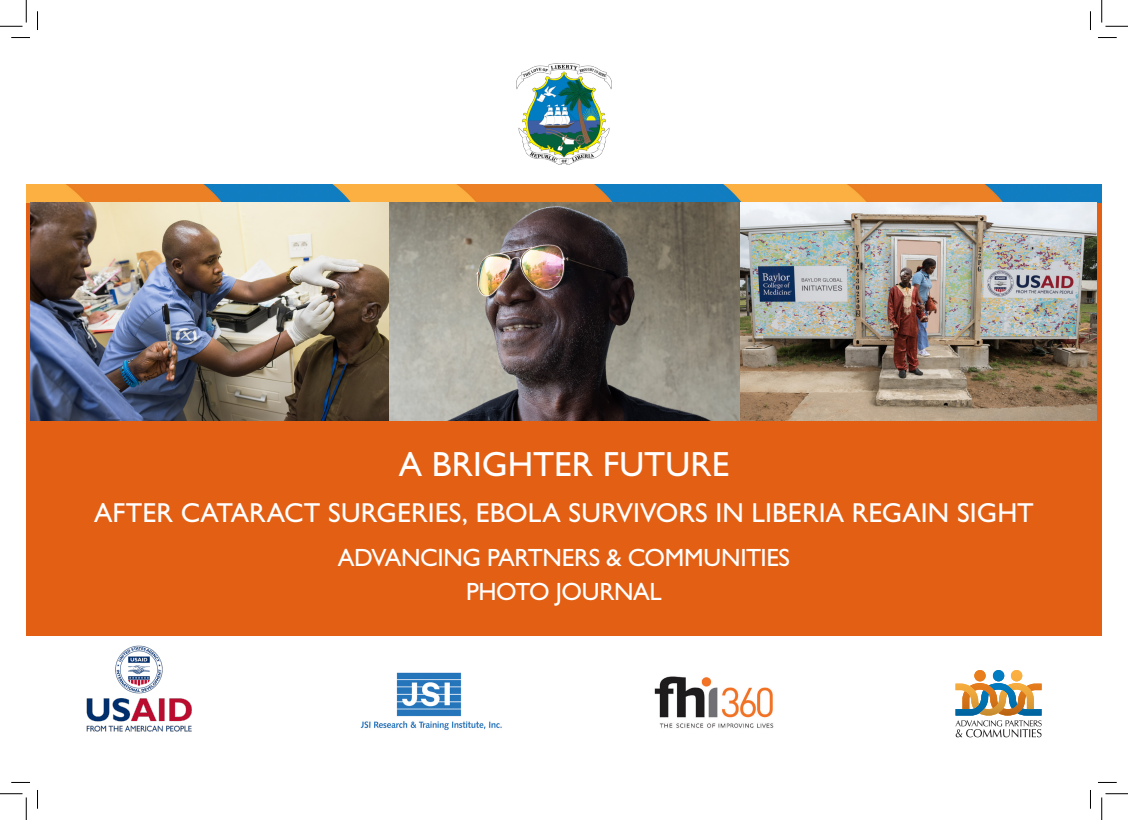
<style>
.page{position:relative;width:1128px;height:820px;background:#fff}
.page>*{position:absolute;margin:0;border:0;box-sizing:border-box;transform-origin:0 0}
.blue_headline{font:35px "Gill Sans Std";color:#fff}
.blue_headline-2{font:27.5px "Gill Sans Std";letter-spacing:.005em;color:#fff}
.blue_headline-3{font:25px "Gill Sans Std";letter-spacing:-.015em;color:#fff}
</style>
<div class="page">
<div style="left:26px;top:194px;width:1075px;height:441px;background:#e25f14"></div>
<img style="left:26px;top:185px;width:1075px;height:18px">
<img style="left:86px;top:645px;width:106px;height:87px">
<img style="left:360px;top:672px;width:142px;height:58px">
<img style="left:654px;top:676px;width:120px;height:51px">
<svg style="left:955px;top:670px;width:86px;height:67px"></svg>
<img style="left:516px;top:63px;width:95px;height:101px">
<img style="left:30px;top:202px;width:1066px;height:218px">
<svg style="left:11px;top:37px;width:19px;height:1px"></svg>
<svg style="left:1098px;top:37px;width:18px;height:1px"></svg>
<svg style="left:12px;top:781px;width:18px;height:1px"></svg>
<svg style="left:1098px;top:781px;width:18px;height:1px"></svg>
<svg style="left:37px;top:11px;width:1px;height:19px"></svg>
<svg style="left:37px;top:790px;width:1px;height:18px"></svg>
<svg style="left:1090px;top:11px;width:1px;height:19px"></svg>
<svg style="left:1090px;top:790px;width:1px;height:18px"></svg>
<svg style="left:0;top:0;width:27px;height:27px"></svg>
<svg style="left:0;top:793px;width:27px;height:26px"></svg>
<svg style="left:1101px;top:0;width:26px;height:27px"></svg>
<svg style="left:1101px;top:793px;width:26px;height:26px"></svg>
<p class="blue_headline" style="left:398px;top:444px;width:332px">A BRIGHTER FUTURE</p>
<p class="blue_headline-2" style="left:94px;top:496px;width:941px">AFTER CATARACT SURGERIES, EBOLA SURVIVORS IN LIBERIA REGAIN SIGHT</p>
<p class="blue_headline-3" style="left:338px;top:543px;width:453px">ADVANCING PARTNERS &amp; COMMUNITIES</p>
<p class="blue_headline-3" style="left:466px;top:577px;width:197px">PHOTO JOURNAL</p>
</div>
